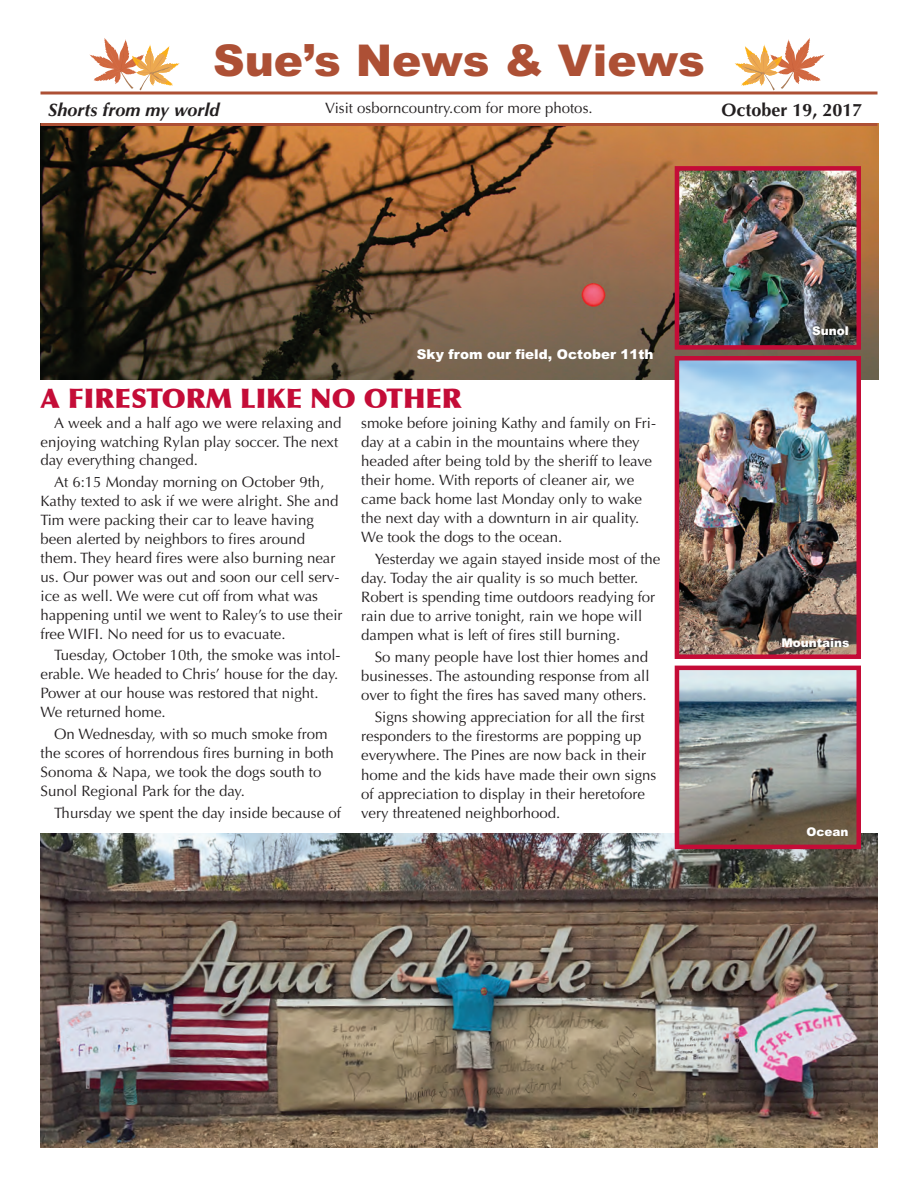
<style>
.page{position:relative;width:918px;height:1188px;background:#fff}
.page>*{position:absolute;margin:0;border:0;box-sizing:border-box;transform-origin:0 0}
.t1{font:900 43.8px "Arial";color:#ad5035}
.t2{font:900 27px "Optima";color:#c40c37}
.t3{font:italic 700 18px "Optima";color:#231f20}
.t4{font:700 18px "Optima";color:#231f20}
.t5{font:15px/19px "Optima";color:#231f20}
.t6{font:15px "Optima";color:#231f20}
.t7{font:900 13.5px "Arial";color:#fff}
.t8{font:900 12px "Arial";color:#fff}
</style>
<div class="page">
<img style="left:40px;top:126px;width:838px;height:253px">
<hr style="left:40px;top:92px;width:838px;height:2px;background:#ad5035">
<hr style="left:40px;top:123px;width:838px;height:3px;background:#ad5035">
<svg style="left:89px;top:38px;width:91px;height:52px"></svg>
<svg style="left:735px;top:38px;width:90px;height:52px"></svg>
<img style="left:40px;top:833px;width:838px;height:315px">
<img style="left:680px;top:171px;width:176px;height:174px">
<div style="left:675px;top:166px;width:186px;height:184px;border:4px solid #c40c37"></div>
<img style="left:680px;top:671px;width:176px;height:173px">
<div style="left:675px;top:666px;width:186px;height:183px;border:4px solid #c40c37"></div>
<img style="left:680px;top:361px;width:176px;height:293px">
<div style="left:675px;top:356px;width:186px;height:303px;border:4px solid #c40c37"></div>
<h1 class="t1" style="left:213px;top:36px;width:493px">Sue’s News &amp; Views</h1>
<p class="t3" style="left:48px;top:102px;width:173px">Shorts from my world</p>
<p class="t4" style="left:721px;top:102px;width:143px">October 19, 2017</p>
<p class="t6" style="left:325px;top:102px;width:269px">Visit osborncountry.com for more photos.</p>
<p class="t7" style="left:417px;top:346px;width:238px">Sky from our field, October 11th</p>
<h2 class="t2" style="left:40px;top:382px;width:423px">A FIRESTORM LIKE NO OTHER</h2>
<p class="t5" style="left:40px;top:413px;width:303px;text-indent:14px">A week and a half ago we were relaxing and enjoying watching Rylan play soccer. The next day everything changed.</p>
<p class="t5" style="left:40px;top:473px;width:304px;text-indent:14px">At 6:15 Monday morning on October 9th, Kathy texted to ask if we were alright. She and Tim were packing their car to leave having been alerted by neighbors to fires around them. They heard fires were also burning near us. Our power was out and soon our cell serv&shy;ice as well. We were cut off from what was happening until we went to Raley’s to use their free WIFI. No need for us to evacuate.</p>
<p class="t5" style="left:40px;top:646px;width:302px;text-indent:14px">Tuesday, October 10th, the smoke was intol&shy;erable. We headed to Chris’ house for the day.<br>Power at our house was restored that night.<br>We returned home.</p>
<p class="t5" style="left:40px;top:725px;width:295px;text-indent:14px">On Wednesday, with so much smoke from the scores of horrendous fires burning in both Sonoma &amp; Napa, we took the dogs south to Sunol Regional Park for the day.</p>
<p class="t5" style="left:54px;top:803px;width:288px">Thursday we spent the day inside because of</p>
<p class="t5" style="left:361px;top:413px;width:296px">smoke before joining Kathy and family on Fri&shy;day at a cabin in the mountains where they headed after being told by the sheriff to leave their home. With reports of cleaner air, we came back home last Monday only to wake the next day with a downturn in air quality.<br>We took the dogs to the ocean.</p>
<p class="t5" style="left:361px;top:550px;width:301px;text-indent:14px">Yesterday we again stayed inside most of the day. Today the air quality is so much better.<br>Robert is spending time outdoors readying for rain due to arrive tonight, rain we hope will dampen what is left of fires still burning.</p>
<p class="t5" style="left:361px;top:648px;width:290px;text-align:justify;text-indent:14px">So many people have lost thier homes and businesses. The astounding response from all over to fight the fires has saved many others.</p>
<p class="t5" style="left:361px;top:708px;width:297px;text-indent:14px">Signs showing appreciation for all the first responders to the firestorms are popping up everywhere. The Pines are now back in their home and the kids have made their own signs of appreciation to display in their heretofore very threatened neighborhood.</p>
<p class="t8" style="left:812px;top:324px;width:38px">Sunol</p>
<p class="t8" style="left:782px;top:636px;width:70px">Mountains</p>
<p class="t8" style="left:806px;top:825px;width:44px">Ocean</p>
</div>
